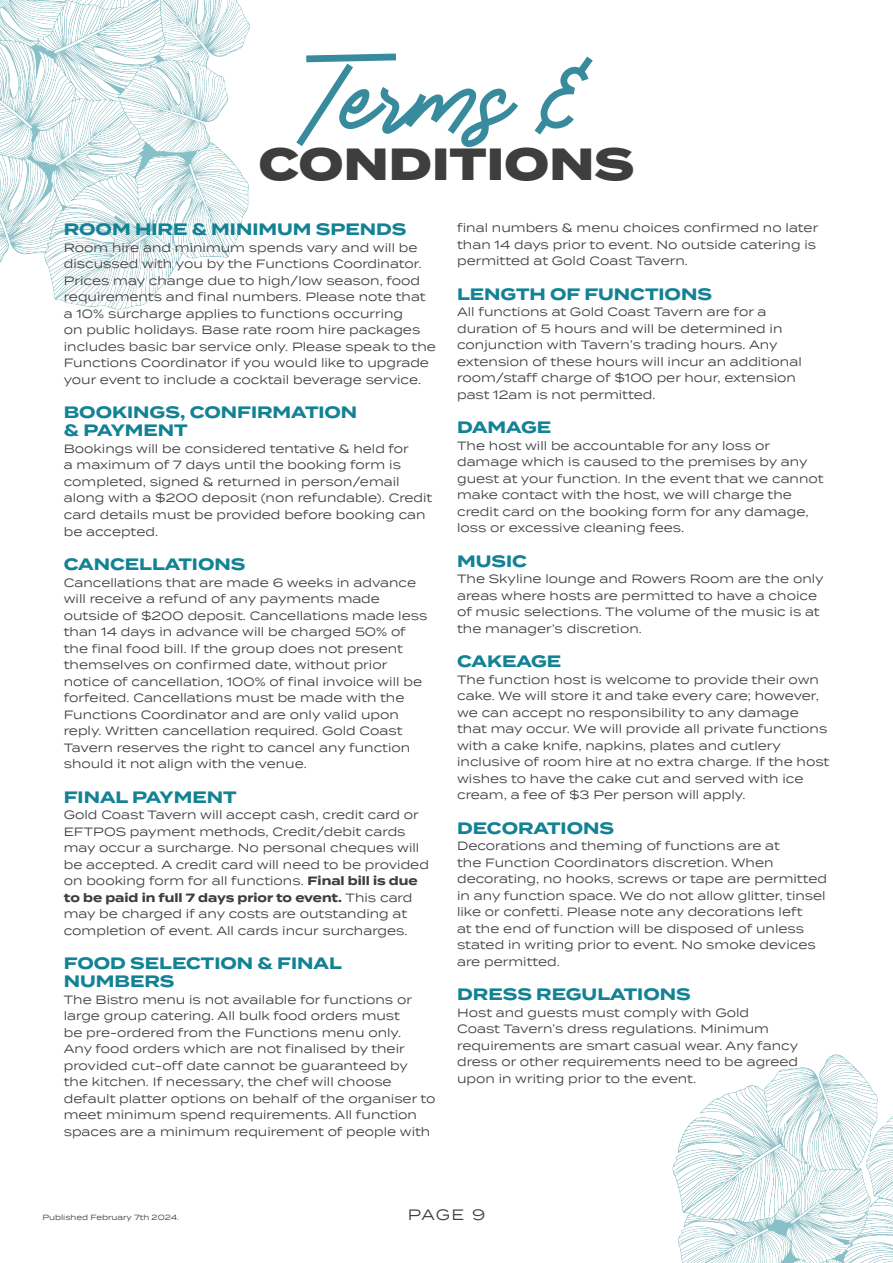
<style>
.page{position:relative;width:893px;height:1263px;background:#fff}
.page>*{position:absolute;margin:0;border:0;box-sizing:border-box;transform-origin:0 0}
.t1{font:77.1px "Socialist";color:#378b9c}
.t2{font:800 45px "Termina";color:#3e3e3f}
.t3{font:700 16.5px/18px "Termina";color:#138294}
.t4{font:15px "Termina";color:#3e3e3f}
.t5{font:12px/16.5px "Termina";color:#3e3e3f}
.t6{font:7.5px "Termina";color:#3a393c}
.s1{font-weight:700}
</style>
<div class="page">
<img style="left:0;top:0;width:250px;height:310px">
<img style="left:672px;top:1054px;width:221px;height:209px">
<p class="t1" style="left:306px;top:29px;width:283px">Terms &amp;</p>
<p class="t2" style="left:258px;top:131px;width:378px">CONDITIONS</p>
<p class="t3" style="left:64px;top:221px;width:344px">ROOM HIRE &amp; MINIMUM SPENDS</p>
<p class="t5" style="left:64px;top:239px;width:374px">Room hire and minimum spends vary and will be discussed with you by the Functions Coordinator.<br>Prices may change due to high/low season, food requirements and final numbers. Please note that a 10% surcharge applies to functions occurring<br>on public holidays. Base rate room hire packages includes basic bar service only. Please speak to the Functions Coordinator if you would like to upgrade your event to include a cocktail beverage service.</p>
<p class="t3" style="left:64px;top:404px;width:295px">BOOKINGS, CONFIRMATION &amp; PAYMENT</p>
<p class="t5" style="left:64px;top:440px;width:370px">Bookings will be considered tentative &amp; held for<br>a maximum of 7 days until the booking form is completed, signed &amp; returned in person/email along with a $200 deposit (non refundable). Credit card details must be provided before booking can be accepted.</p>
<p class="t3" style="left:64px;top:555px;width:183px">CANCELLATIONS</p>
<p class="t5" style="left:64px;top:573px;width:365px">Cancellations that are made 6 weeks in advance will receive a refund of any payments made outside of $200 deposit. Cancellations made less than 14 days in advance will be charged 50% of the final food bill. If the group does not present themselves on confirmed date, without prior notice of cancellation, 100% of final invoice will be forfeited. Cancellations must be made with the Functions Coordinator and are only valid upon reply. Written cancellation required. Gold Coast Tavern reserves the right to cancel any function should it not align with the venue.</p>
<p class="t3" style="left:64px;top:788px;width:174px">FINAL PAYMENT</p>
<p class="t5" style="left:64px;top:806px;width:367px">Gold Coast Tavern will accept cash, credit card or EFTPOS payment methods, Credit/debit cards may occur a surcharge. No personal cheques will be accepted. A credit card will need to be provided on booking form for all functions. <span class="s1">Final bill is due to be paid in full 7 days prior to event.</span> This card may be charged if any costs are outstanding at completion of event. All cards incur surcharges.</p>
<p class="t3" style="left:64px;top:954px;width:279px">FOOD SELECTION &amp; FINAL<br>NUMBERS</p>
<p class="t5" style="left:64px;top:990px;width:373px">The Bistro menu is not available for functions or large group catering. All bulk food orders must<br>be pre-ordered from the Functions menu only.<br>Any food orders which are not finalised by their provided cut-off date cannot be guaranteed by<br>the kitchen. If necessary, the chef will choose default platter options on behalf of the organiser to meet minimum spend requirements. All function spaces are a minimum requirement of people with</p>
<p class="t5" style="left:457px;top:219px;width:363px">final numbers &amp; menu choices confirmed no later than 14 days prior to event. No outside catering is permitted at Gold Coast Tavern.</p>
<p class="t3" style="left:457px;top:285px;width:256px">LENGTH OF FUNCTIONS</p>
<p class="t5" style="left:457px;top:303px;width:346px">All functions at Gold Coast Tavern are for a duration of 5 hours and will be determined in conjunction with Tavern’s trading hours. Any extension of these hours will incur an additional room/staff charge of $100 per hour, extension past 12am is not permitted.</p>
<p class="t3" style="left:457px;top:418px;width:96px">DAMAGE</p>
<p class="t5" style="left:457px;top:436px;width:368px">The host will be accountable for any loss or damage which is caused to the premises by any guest at your function. In the event that we cannot make contact with the host, we will charge the credit card on the booking form for any damage, loss or excessive cleaning fees.</p>
<p class="t3" style="left:457px;top:552px;width:71px">MUSIC</p>
<p class="t5" style="left:457px;top:570px;width:368px">The Skyline lounge and Rowers Room are the only areas where hosts are permitted to have a choice of music selections. The volume of the music is at the manager’s discretion.</p>
<p class="t3" style="left:457px;top:652px;width:106px">CAKEAGE</p>
<p class="t5" style="left:457px;top:670px;width:374px">The function host is welcome to provide their own cake. We will store it and take every care; however, we can accept no responsibility to any damage that may occur. We will provide all private functions with a cake knife, napkins, plates and cutlery inclusive of room hire at no extra charge. If the host wishes to have the cake cut and served with ice cream, a fee of $3 Per person will apply.</p>
<p class="t3" style="left:457px;top:819px;width:158px">DECORATIONS</p>
<p class="t5" style="left:457px;top:837px;width:371px">Decorations and theming of functions are at<br>the Function Coordinators discretion. When decorating, no hooks, screws or tape are permitted in any function space. We do not allow glitter, tinsel like or confetti. Please note any decorations left<br>at the end of function will be disposed of unless stated in writing prior to event. No smoke devices are permitted.</p>
<p class="t3" style="left:457px;top:985px;width:235px">DRESS REGULATIONS</p>
<p class="t5" style="left:457px;top:1003px;width:343px">Host and guests must comply with Gold<br>Coast Tavern’s dress regulations. Minimum requirements are smart casual wear. Any fancy dress or other requirements need to be agreed upon in writing prior to the event.</p>
<p class="t6" style="left:43px;top:1212px;width:138px">Published February 7th 2024.</p>
<p class="t4" style="left:408px;top:1203px;width:79px">PAGE 9</p>
</div>
